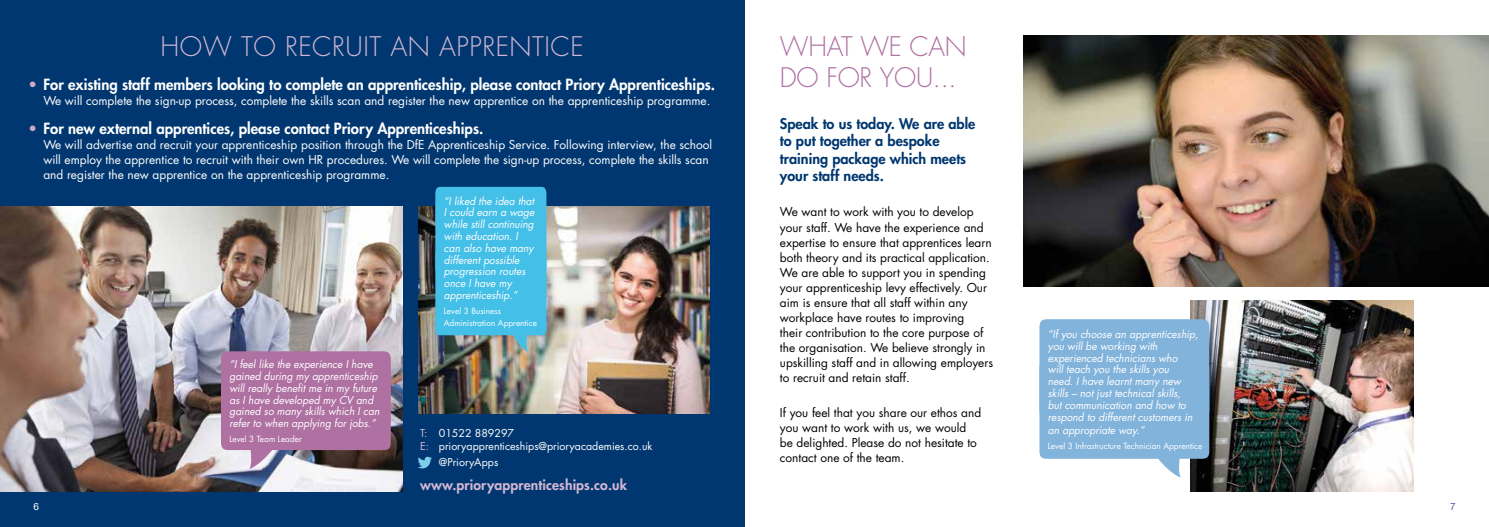
<style>
.page{position:relative;width:1489px;height:527px;background:#fff}
.page>*{position:absolute;margin:0;border:0;box-sizing:border-box;transform-origin:0 0}
.t1{font:300 26.25px "Futura";letter-spacing:.02em;color:#d4b7d3}
.t2{font:300 26.25px/31.5px "Futura";letter-spacing:-.01em;color:#af70a2}
.t3{font:800 15px "Futura";color:#fff}
.t4{font:800 14.38px/17.5px "Futura";color:#003770}
.t5{font:800 13.75px "Futura";letter-spacing:.01em;color:#d4b7d3}
.t6{font:11.88px/15px "Futura";color:#000}
.t7{font:11.88px/15px "Futura";color:#fff}
.t8{font:italic 10.62px/11.8px "Futura";color:#fff}
.t9{font:10.62px/12.8px "Futura";color:#fff}
.t10{font:10px "Helvetica Neue";color:#fff}
.t11{font:10px "Helvetica Neue";color:#4a6396}
.t12{font:8.25px/11.9px "Futura";color:#fff}
.s1{color:#cca9c9}
.s2{color:#d4b7d3}
</style>
<div class="page">
<div style="left:0;top:0;width:744px;height:526px;background:#003770"></div>
<img style="left:0;top:206px;width:403px;height:285px">
<img style="left:418px;top:206px;width:291px;height:207px">
<svg style="left:221px;top:351px;width:170px;height:117px;background:#a8729d"></svg>
<img style="left:1190px;top:300px;width:222px;height:191px">
<img style="left:1023px;top:35px;width:465px;height:251px">
<svg style="left:1039px;top:319px;width:170px;height:158px;background:#8db8db"></svg>
<svg style="left:435px;top:187px;width:111px;height:164px;background:#49b8dc"></svg>
<svg style="left:418px;top:456px;width:14px;height:12px"></svg>
<h1 class="t1" style="left:161px;top:30px;width:424px">HOW TO RECRUIT AN APPRENTICE</h1>
<h2 class="t3" style="left:28px;top:75px;width:688px"><span class="s1">•</span> For existing staff members looking to complete an apprenticeship, please contact Priory Apprenticeships.</h2>
<p class="t7" style="left:43px;top:93px;width:668px">We will complete the sign-up process, complete the skills scan and register the new apprentice on the apprenticeship programme.</p>
<h2 class="t3" style="left:28px;top:119px;width:456px"><span class="s1">•</span> For new external apprentices, please contact Priory Apprenticeships.</h2>
<p class="t7" style="left:43px;top:137px;width:670px">We will advertise and recruit your apprenticeship position through the DfE Apprenticeship Service. Following interview, the school will employ the apprentice to recruit with their own HR procedures. We will complete the sign-up process, complete the skills scan and register the new apprentice on the apprenticeship programme.</p>
<p class="t8" style="left:229px;top:358px;width:152px">“I feel like the experience I have gained during my apprenticeship will really benefit me in my future as I have developed my CV and gained so many skills which I can refer to when applying for jobs.”</p>
<p class="t12" style="left:229px;top:432px;width:74px">Level 3 Team Leader</p>
<p class="t8" style="left:444px;top:195px;width:92px">“I liked the idea that<br>I could earn a wage while still continuing with education. I can also have many different possible progression routes once I have my apprenticeship.”</p>
<p class="t12" style="left:444px;top:304px;width:95px">Level 3 Business<br>Administration Apprentice</p>
<p class="t9" style="left:420px;top:426px;width:234px"><span class="s2">T:</span> 01522 889297<br><span class="s2">E:</span> prioryapprenticeships@prioryacademies.co.uk</p>
<p class="t9" style="left:439px;top:455px;width:61px">@PrioryApps</p>
<p class="t5" style="left:420px;top:475px;width:208px">www.prioryapprenticeships.co.uk</p>
<h1 class="t2" style="left:780px;top:31px;width:188px">WHAT WE CAN<br>DO FOR YOU...</h1>
<h3 class="t4" style="left:780px;top:114px;width:197px">Speak to us today. We are able to put together a bespoke training package which meets your staff needs.</h3>
<p class="t6" style="left:780px;top:204px;width:215px">We want to work with you to develop your staff. We have the experience and expertise to ensure that apprentices learn both theory and its practical application.<br>We are able to support you in spending your apprenticeship levy effectively. Our aim is ensure that all staff within any workplace have routes to improving<br>their contribution to the core purpose of the organisation. We believe strongly in upskilling staff and in allowing employers to recruit and retain staff.</p>
<p class="t6" style="left:780px;top:405px;width:203px">If you feel that you share our ethos and you want to work with us, we would be delighted. Please do not hesitate to contact one of the team.</p>
<p class="t8" style="left:1047px;top:328px;width:152px">“If you choose an apprenticeship, you will be working with experienced technicians who<br>will teach you the skills you<br>need. I have learnt many new skills – not just technical skills,<br>but communication and how to respond to different customers in</p>
<p class="t8" style="left:1047px;top:424px;width:98px">an appropriate way.”</p>
<p class="t12" style="left:1047px;top:439px;width:156px">Level 3 Infrastructure Technician Apprentice</p>
<p class="t10" style="left:33px;top:500px;width:7px">6</p>
<p class="t11" style="left:1449px;top:500px;width:7px">7</p>
</div>
